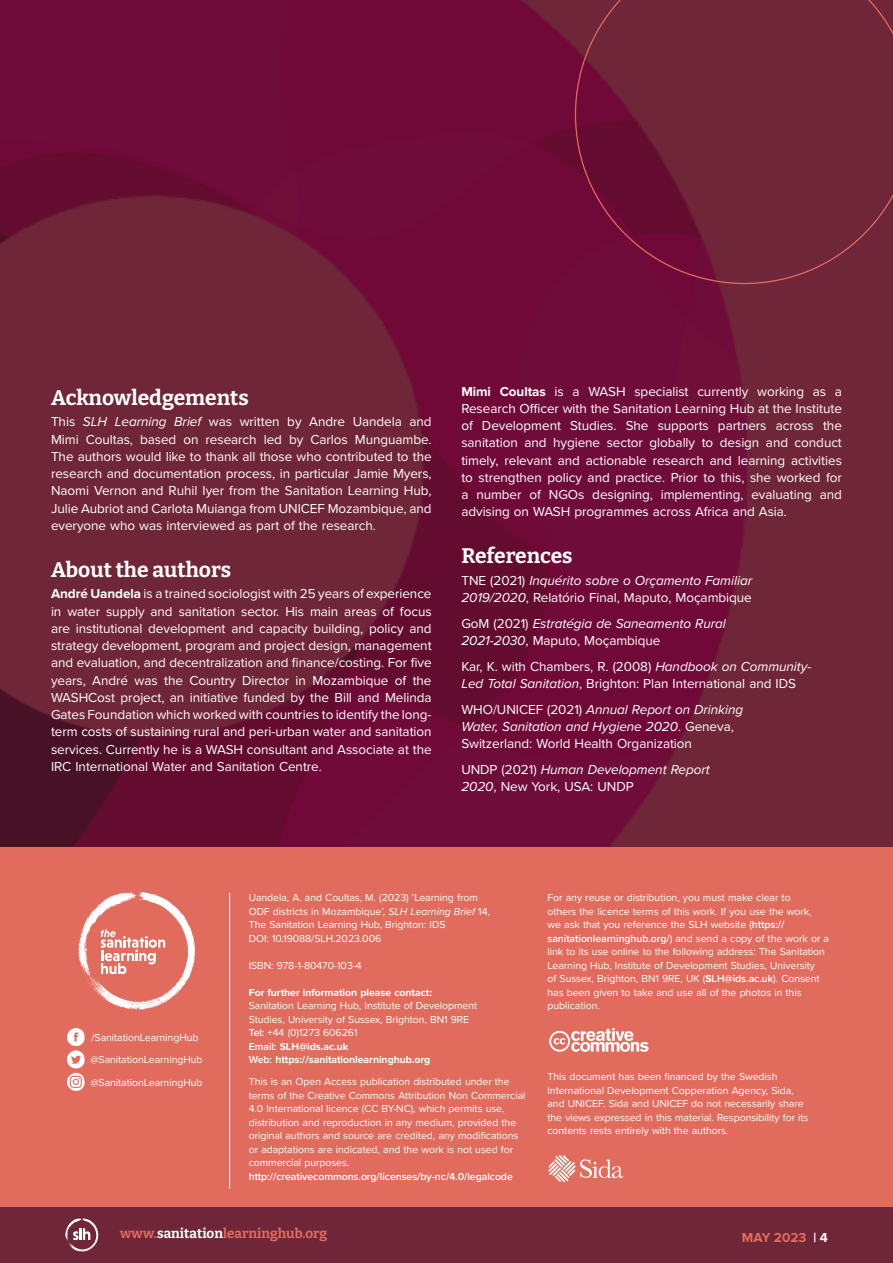
<style>
.page{position:relative;width:893px;height:1263px;background:#fff}
.page>*{position:absolute;margin:0;border:0;box-sizing:border-box;transform-origin:0 0}
.Body_Header_PLUS{font:100 21px "Bitter";color:#fff}
.Body_2_col{font:13.5px/17.2px "Proxima Nova";letter-spacing:-.005em;color:#fff}
.Body_2_col-2{font:italic 13.5px/17.2px "Proxima Nova";letter-spacing:-.005em;color:#fff}
.t1{font:100 13.5px "Bitter";color:#e16c5e}
.t2{font:700 13.5px "Proxima Nova";color:#e16c5e}
.Back_Copy{font:10.5px/13.5px "Proxima Nova";letter-spacing:-.005em;color:#fff}
.s1{font-style:italic}
.s2{font-weight:700}
.s3{font-style:normal}
.s4{font-weight:600}
.s5{color:#fff}
</style>
<div class="page">
<div style="left:0;top:0;width:893px;height:863px;background:#702639"></div>
<img style="left:0;top:0;width:746px;height:847px">
<div style="left:0;top:847px;width:893px;height:361px;background:#e16c5e"></div>
<hr style="left:229px;top:893px;width:1px;height:295px;background:#fff">
<svg style="left:78px;top:892px;width:117px;height:118px"></svg>
<svg style="left:67px;top:1028px;width:18px;height:63px"></svg>
<svg style="left:549px;top:1028px;width:99px;height:24px"></svg>
<svg style="left:548px;top:1155px;width:75px;height:27px"></svg>
<svg style="left:575px;top:0;width:318px;height:284px"></svg>
<div style="left:0;top:1208px;width:893px;height:55px;background:#702639"></div>
<svg style="left:65px;top:1218px;width:33px;height:33px"></svg>
<p class="Body_Header_PLUS" style="left:51px;top:384px;width:199px">Acknowledgements</p>
<p class="Body_2_col" style="left:51px;top:412px;width:382px;text-align:justify">This <span class="s1">SLH Learning Brief</span> was written by Andre Uandela and Mimi Coultas, based on research led by Carlos Munguambe.<br>The authors would like to thank all those who contributed to the research and documentation process, in particular Jamie Myers, Naomi Vernon and Ruhil Iyer from the Sanitation Learning Hub, Julie Aubriot and Carlota Muianga from UNICEF Mozambique, and everyone who was interviewed as part of the research.</p>
<p class="Body_Header_PLUS" style="left:51px;top:556px;width:182px">About the authors</p>
<p class="Body_2_col" style="left:51px;top:584px;width:382px;text-align:justify"><span class="s2">André Uandela</span> is a trained sociologist with 25 years of experience in water supply and sanitation sector. His main areas of focus are institutional development and capacity building, policy and strategy development, program and project design, management and evaluation, and decentralization and finance/costing. For five years, André was the Country Director in Mozambique of the WASHCost project, an initiative funded by the Bill and Melinda Gates Foundation which worked with countries to identify the long&shy;term costs of sustaining rural and peri-urban water and sanitation services. Currently he is a WASH consultant and Associate at the IRC International Water and Sanitation Centre.</p>
<p class="Body_2_col" style="left:461px;top:382px;width:382px;text-align:justify"><span class="s2">Mimi Coultas</span> is a WASH specialist currently working as a Research Officer with the Sanitation Learning Hub at the Institute of Development Studies. She supports partners across the sanitation and hygiene sector globally to design and conduct timely, relevant and actionable research and learning activities to strengthen policy and practice. Prior to this, she worked for a number of NGOs designing, implementing, evaluating and advising on WASH programmes across Africa and Asia.</p>
<p class="Body_Header_PLUS" style="left:461px;top:543px;width:113px">References</p>
<p class="Body_2_col" style="left:461px;top:571px;width:292px">TNE (2021) <span class="s1">Inquérito sobre o Orçamento Familiar<br>2019/2020</span>, Relatório Final, Maputo, Moçambique</p>
<p class="Body_2_col-2" style="left:461px;top:614px;width:266px"><span class="s3">GoM (2021)</span> Estratégia de Saneamento Rural<br>2021-2030<span class="s3">, Maputo, Moçambique</span></p>
<p class="Body_2_col" style="left:461px;top:657px;width:352px">Kar, K. with Chambers, R. (2008) <span class="s1">Handbook on Community-<br>Led Total Sanitation</span>, Brighton: Plan International and IDS</p>
<p class="Body_2_col" style="left:461px;top:700px;width:283px">WHO/UNICEF (2021) <span class="s1">Annual Report on Drinking<br>Water, Sanitation and Hygiene 2020</span>. Geneva,<br>Switzerland: World Health Organization</p>
<p class="Body_2_col" style="left:461px;top:760px;width:250px">UNDP (2021) <span class="s1">Human Development Report<br>2020</span>, New York, USA: UNDP</p>
<p class="Back_Copy" style="left:92px;top:1030px;width:109px">/SanitationLearningHub</p>
<p class="Back_Copy" style="left:90px;top:1052px;width:114px">@SanitationLearningHub</p>
<p class="Back_Copy" style="left:90px;top:1075px;width:114px">@SanitationLearningHub</p>
<p class="Back_Copy" style="left:249px;top:890px;width:243px">Uandela, A. and Coultas, M. (2023) ‘Learning from ODF districts in Mozambique’, <span class="s1">SLH Learning Brief</span> 14, The Sanitation Learning Hub, Brighton: IDS<br>DOI: 10.19088/SLH.2023.006</p>
<p class="Back_Copy" style="left:249px;top:958px;width:115px">ISBN: 978-1-80470-103-4</p>
<p class="Back_Copy" style="left:249px;top:985px;width:230px"><span class="s2">For further information please contact:<br></span>Sanitation Learning Hub, Institute of Development Studies, University of Sussex, Brighton, BN1 9RE <span class="s4">Tel:</span> +44 (0)1273 606261<br><span class="s4">Email:</span> <span class="s2">SLH@ids.ac.uk<br></span><span class="s4">Web:</span> <span class="s2">https://sanitationlearninghub.org</span></p>
<p class="Back_Copy" style="left:249px;top:1074px;width:278px">This is an Open Access publication distributed under the terms of the Creative Commons Attribution Non Commercial 4.0 International licence (CC BY-NC), which permits use, distribution and reproduction in any medium, provided the original authors and source are credited, any modifications or adaptations are indicated, and the work is not used for commercial purposes. <span class="s4">http://creativecommons.org/licenses/by-nc/4.0/legalcode</span></p>
<p class="Back_Copy" style="left:547px;top:890px;width:283px">For any reuse or distribution, you must make clear to<br>others the licence terms of this work. If you use the work,<br>we ask that you reference the SLH website (<span class="s4">https:// sanitationlearninghub.org/</span>) and send a copy of the work or a link to its use online to the following address: The Sanitation Learning Hub, Institute of Development Studies, University<br>of Sussex, Brighton, BN1 9RE, UK (<span class="s2">S</span><span class="s4">LH@ids.ac.uk</span>). Consent has been given to take and use all of the photos in this publication.</p>
<p class="Back_Copy" style="left:547px;top:1069px;width:263px">This document has been financed by the Swedish International Development Copperation Agency, Sida, and UNICEF. Sida and UNICEF do not necessarily share the views expressed in this material. Responsibility for its contents rests entirely with the authors.</p>
<p class="t1" style="left:120px;top:1225px;width:209px">www.<span class="s5">sanitation</span>learninghub.org</p>
<p class="t2" style="left:742px;top:1229px;width:87px">MAY 2023 <span class="s5">| 4</span></p>
</div>
